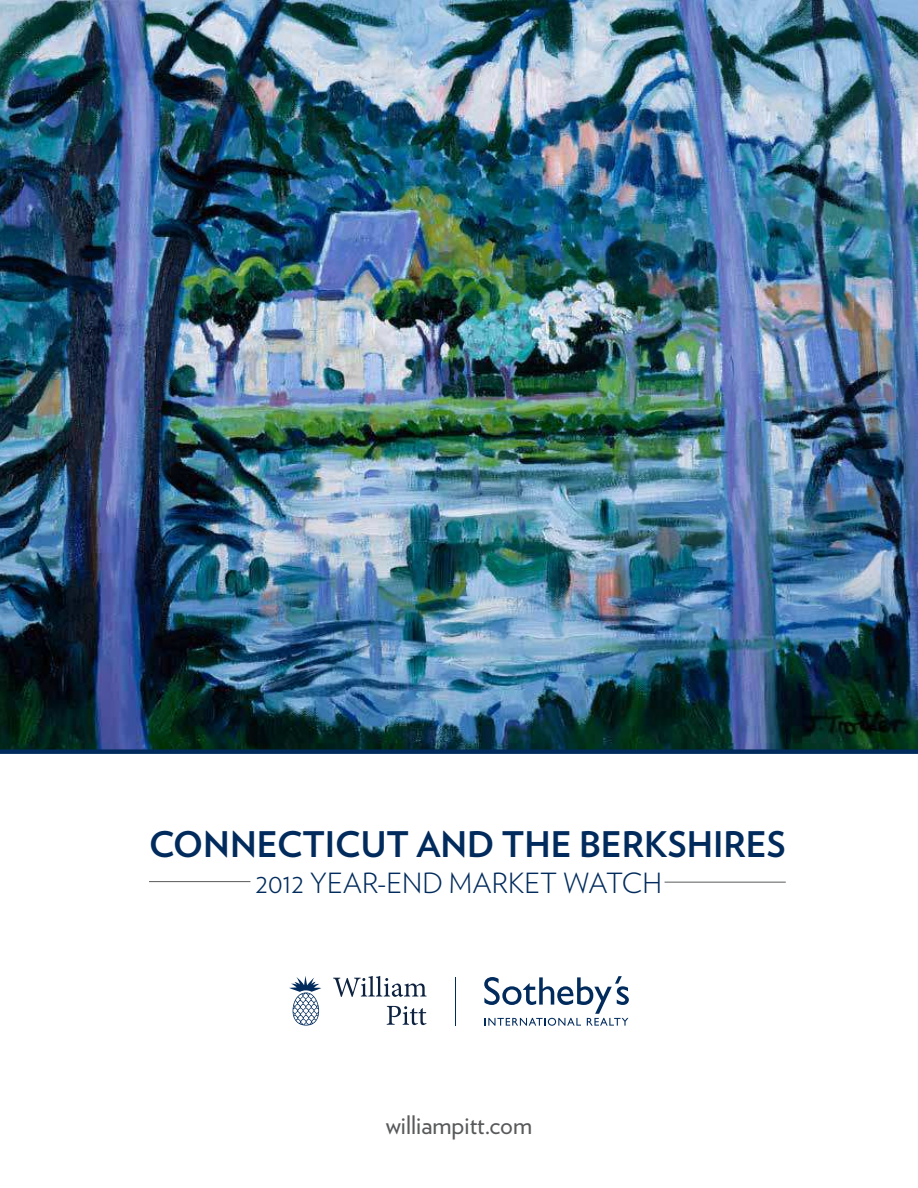
<style>
.page{position:relative;width:918px;height:1188px;background:#fff}
.page>*{position:absolute;margin:0;border:0;box-sizing:border-box;transform-origin:0 0}
.t1{font:700 35.25px "Verlag";color:#002b5c}
.t2{font:300 27.75px "Verlag";color:#002b5c}
.t3{font:25.5px "Verlag";color:#58595b}
</style>
<div class="page">
<img style="left:0;top:0;width:918px;height:749px">
<svg style="left:484px;top:976px;width:145px;height:50px"></svg>
<hr style="left:455px;top:977px;width:1px;height:49px;background:#002b5c">
<svg style="left:289px;top:976px;width:32px;height:50px"></svg>
<svg style="left:333px;top:976px;width:94px;height:21px"></svg>
<svg style="left:387px;top:1006px;width:40px;height:19px"></svg>
<div style="left:0;top:749px;width:918px;height:5px;background:#002b5c"></div>
<hr style="left:149px;top:881px;width:101px;height:1px;background:#58595b">
<hr style="left:665px;top:882px;width:121px;height:1px;background:#58595b">
<p class="t1" style="left:149px;top:830px;width:638px">CONNECTICUT AND THE BERKSHIRES</p>
<p class="t2" style="left:256px;top:872px;width:408px">2012 YEAR-END MARKET WATCH</p>
<p class="t3" style="left:386px;top:1115px;width:148px">williampitt.com</p>
</div>
